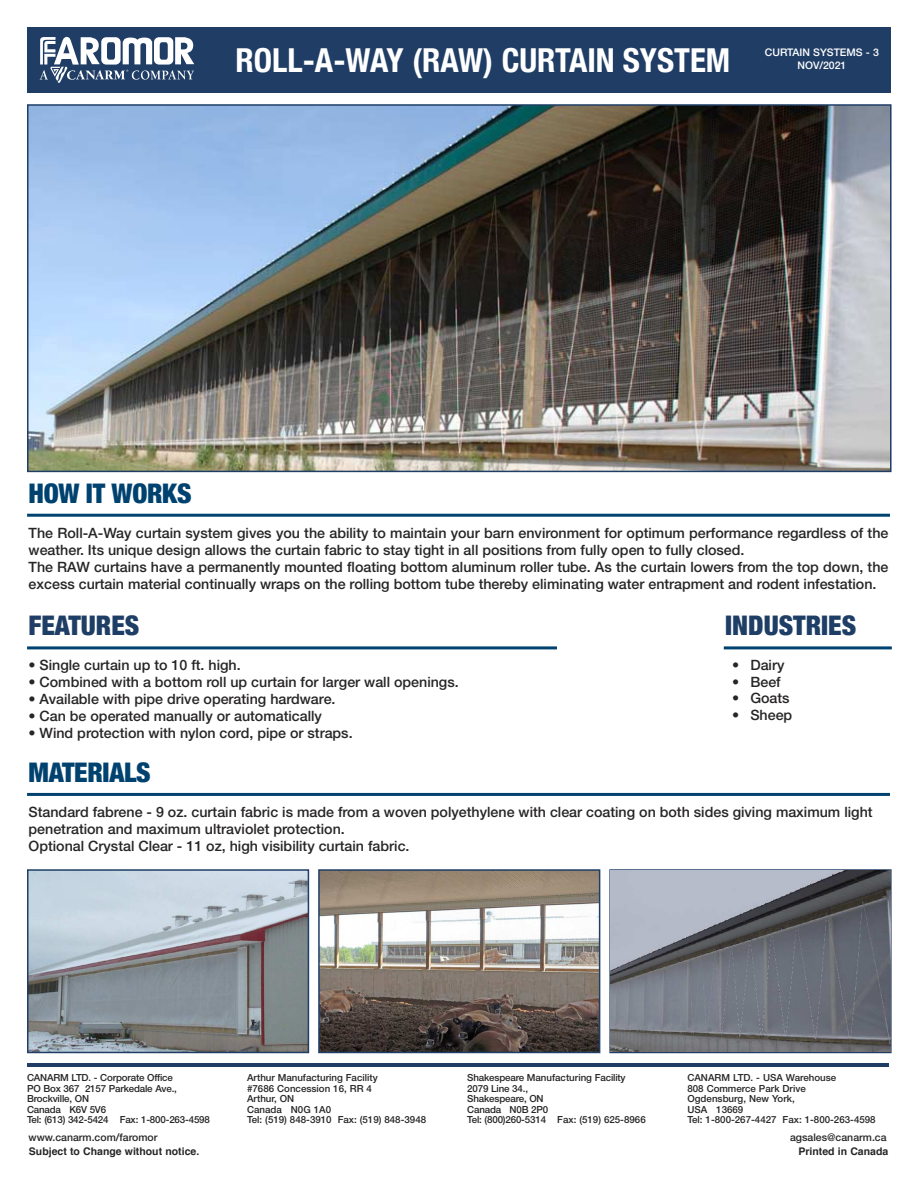
<style>
.page{position:relative;width:918px;height:1188px;background:#fff}
.page>*{position:absolute;margin:0;border:0;box-sizing:border-box;transform-origin:0 0}
.t1{font:700 condensed 33px "Helvetica Neue";color:#fff}
.t2{font:900 condensed 27px "Helvetica Neue";letter-spacing:-.01em;color:#00426f}
.t3{font:900 condensed 27px "Helvetica Neue";color:#1e3e66}
.t4{font:500 14.25px/17.1px "Helvetica Neue";color:#272526}
.t5{font:700 10.5px "Helvetica";color:#272526}
.t6{font:500 10.5px "Helvetica Neue";color:#272526}
.t7{font:500 10.5px "Helvetica Neue";color:#fff}
.t8{font:500 9.75px/10.5px "Helvetica Neue";color:#272526}
</style>
<div class="page">
<div style="left:27px;top:27px;width:864px;height:66px;background:#203e65"></div>
<hr style="left:27px;top:1064px;width:862px;height:3px;background:#203e65">
<svg style="left:40px;top:37px;width:154px;height:46px"></svg>
<hr style="left:27px;top:514px;width:863px;height:3px;background:#00426f">
<hr style="left:27px;top:646px;width:530px;height:3px;background:#00426f">
<hr style="left:724px;top:646px;width:168px;height:3px;background:#00426f">
<img style="left:30px;top:107px;width:859px;height:362px">
<div style="left:27px;top:104px;width:865px;height:368px;border:2px solid #1e3e66"></div>
<img style="left:30px;top:872px;width:276px;height:178px">
<div style="left:27px;top:869px;width:282px;height:184px;border:2px solid #1e3e66"></div>
<img style="left:321px;top:872px;width:276px;height:178px">
<div style="left:318px;top:869px;width:282px;height:184px;border:2px solid #1e3e66"></div>
<div style="left:609px;top:869px;width:283px;height:184px;border:2px solid #1e3e66"></div>
<img style="left:611px;top:871px;width:279px;height:181px">
<hr style="left:27px;top:793px;width:863px;height:3px;background:#00426f">
<p class="t1" style="left:236px;top:41px;width:496px">ROLL-A-WAY (RAW) CURTAIN SYSTEM</p>
<p class="t7" style="left:765px;top:49px;width:116px">CURTAIN SYSTEMS - 3</p>
<p class="t7" style="left:797px;top:61px;width:51px">NOV/2021</p>
<p class="t2" style="left:29px;top:477px;width:164px">HOW IT WORKS</p>
<p class="t4" style="left:29px;top:525px;width:861px">The Roll-A-Way curtain system gives you the ability to maintain your barn environment for optimum performance regardless of the weather. Its unique design allows the curtain fabric to stay tight in all positions from fully open to fully closed.</p>
<p class="t4" style="left:29px;top:559px;width:861px">The RAW curtains have a permanently mounted floating bottom aluminum roller tube. As the curtain lowers from the top down, the excess curtain material continually wraps on the rolling bottom tube thereby eliminating water entrapment and rodent infestation.</p>
<p class="t3" style="left:29px;top:609px;width:112px">FEATURES</p>
<p class="t3" style="left:725px;top:609px;width:133px">INDUSTRIES</p>
<p class="t4" style="left:29px;top:658px;width:214px">• Single curtain up to 10 ft. high.</p>
<p class="t4" style="left:29px;top:675px;width:432px">• Combined with a bottom roll up curtain for larger wall openings.</p>
<p class="t4" style="left:29px;top:692px;width:309px">• Available with pipe drive operating hardware.</p>
<p class="t4" style="left:29px;top:709px;width:295px">• Can be operated manually or automatically</p>
<p class="t4" style="left:29px;top:726px;width:326px">• Wind protection with nylon cord, pipe or straps.</p>
<p class="t4" style="left:732px;top:658px;width:54px">• Dairy</p>
<p class="t4" style="left:732px;top:674px;width:50px">• Beef</p>
<p class="t4" style="left:732px;top:691px;width:59px">• Goats</p>
<p class="t4" style="left:732px;top:707px;width:62px">• Sheep</p>
<p class="t2" style="left:29px;top:756px;width:124px">MATERIALS</p>
<p class="t4" style="left:29px;top:804px;width:846px">Standard fabrene - 9 oz. curtain fabric is made from a woven polyethylene with clear coating on both sides giving maximum light penetration and maximum ultraviolet protection.</p>
<p class="t4" style="left:29px;top:839px;width:382px">Optional Crystal Clear - 11 oz, high visibility curtain fabric.</p>
<p class="t8" style="left:27px;top:1073px;width:147px">CANARM LTD. - Corporate Office</p>
<p class="t8" style="left:27px;top:1084px;width:151px">PO Box 367 2157 Parkedale Ave.,<br>Brockville, ON</p>
<p class="t8" style="left:27px;top:1105px;width:81px">Canada K6V 5V6</p>
<p class="t8" style="left:27px;top:1115px;width:184px">Tel: (613) 342-5424 Fax: 1-800-263-4598</p>
<p class="t8" style="left:247px;top:1073px;width:132px">Arthur Manufacturing Facility</p>
<p class="t8" style="left:247px;top:1084px;width:126px">#7686 Concession 16, RR 4<br>Arthur, ON</p>
<p class="t8" style="left:247px;top:1105px;width:85px">Canada N0G 1A0</p>
<p class="t8" style="left:247px;top:1115px;width:181px">Tel: (519) 848-3910 Fax: (519) 848-3948</p>
<p class="t8" style="left:467px;top:1073px;width:160px">Shakespeare Manufacturing Facility</p>
<p class="t8" style="left:467px;top:1084px;width:78px">2079 Line 34.,<br>Shakespeare, ON</p>
<p class="t8" style="left:467px;top:1105px;width:83px">Canada N0B 2P0</p>
<p class="t8" style="left:467px;top:1115px;width:180px">Tel: (800)260-5314 Fax: (519) 625-8966</p>
<p class="t8" style="left:687px;top:1073px;width:150px">CANARM LTD. - USA Warehouse</p>
<p class="t8" style="left:687px;top:1084px;width:120px">808 Commerce Park Drive</p>
<p class="t8" style="left:687px;top:1094px;width:109px">Ogdensburg, New York,<br>USA 13669</p>
<p class="t8" style="left:687px;top:1115px;width:190px">Tel: 1-800-267-4427 Fax: 1-800-263-4598</p>
<p class="t6" style="left:29px;top:1133px;width:130px">www.canarm.com/faromor</p>
<p class="t6" style="left:790px;top:1133px;width:98px">agsales@canarm.ca</p>
<p class="t5" style="left:29px;top:1147px;width:172px">Subject to Change without notice.</p>
<p class="t5" style="left:798px;top:1147px;width:91px">Printed in Canada</p>
</div>
